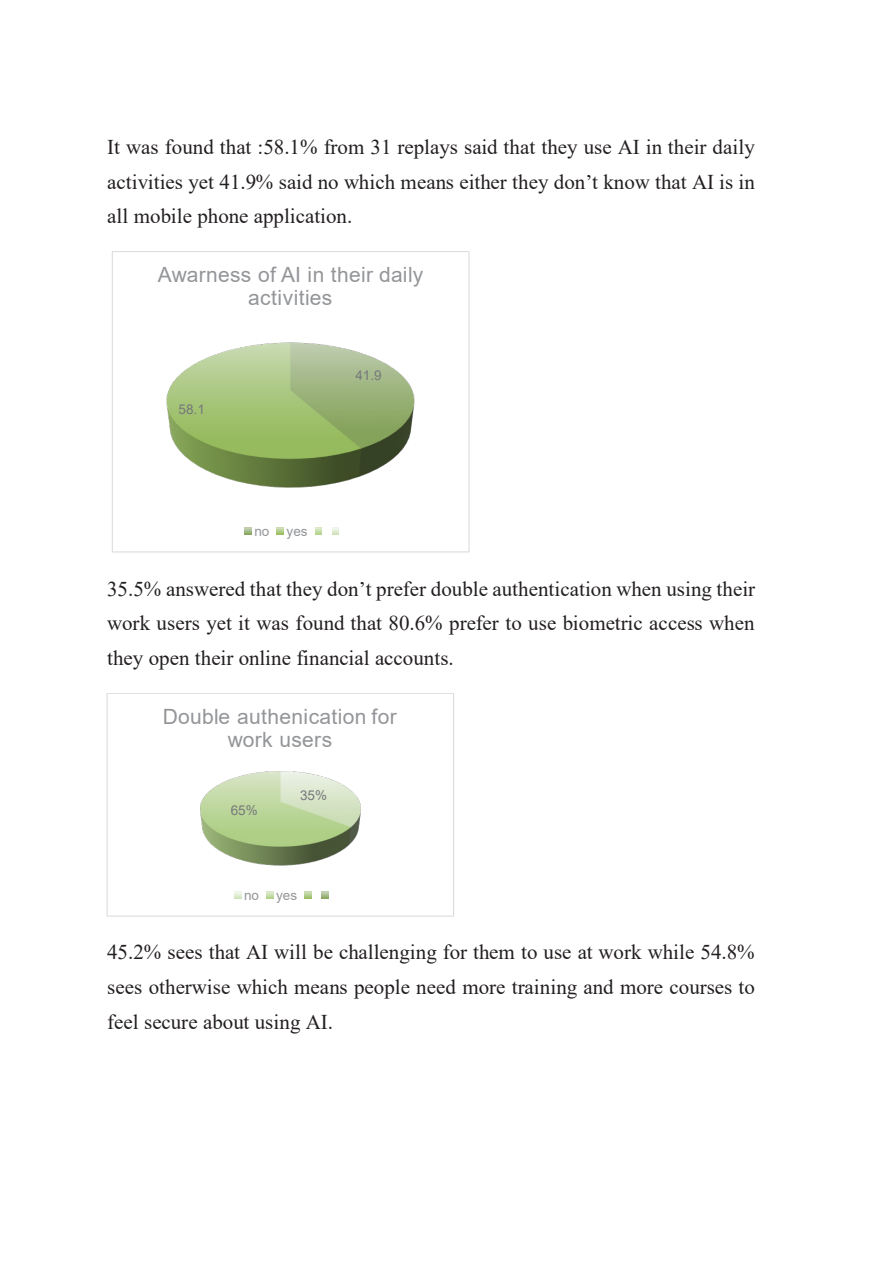
<style>
.page{position:relative;width:893px;height:1263px;background:#fff}
.page>*{position:absolute;margin:0;border:0;box-sizing:border-box;transform-origin:0 0}
.t1{font:21px/35px "Times New Roman";color:#231f20;text-align:justify}
.t2{font:21px/23.2px "Arial";letter-spacing:.015em;color:#939598;text-align:center}
.t3{font:13.5px "Arial";color:#76787b}
.t4{font:13.5px "Arial";color:#939598}
</style>
<div class="page">
<img style="left:166px;top:342px;width:249px;height:146px">
<svg style="left:245px;top:528px;width:6px;height:6px"></svg>
<svg style="left:277px;top:528px;width:7px;height:6px"></svg>
<svg style="left:315px;top:528px;width:7px;height:6px"></svg>
<svg style="left:332px;top:528px;width:7px;height:6px"></svg>
<div style="left:112px;top:251px;width:358px;height:301px;border:1px solid #dcdddf"></div>
<img style="left:200px;top:771px;width:161px;height:95px">
<svg style="left:234px;top:892px;width:7px;height:6px"></svg>
<svg style="left:266px;top:892px;width:7px;height:6px"></svg>
<svg style="left:305px;top:892px;width:6px;height:6px"></svg>
<svg style="left:322px;top:892px;width:7px;height:6px"></svg>
<div style="left:107px;top:693px;width:347px;height:224px;border:1px solid #dcdddf"></div>
<p class="t1" style="left:107px;top:128px;width:649px">It was found that :58.1% from 31 replays said that they use AI in their daily activities yet 41.9% said no which means either they don t’ know that AI is in all mobile phone application.</p>
<p class="t2" style="left:158px;top:263px;width:267px">Awarness of AI in their daily activities</p>
<p class="t3" style="left:179px;top:400px;width:28px">58.1</p>
<p class="t3" style="left:355px;top:366px;width:28px">41.9</p>
<p class="t4" style="left:254px;top:521px;width:17px">no</p>
<p class="t4" style="left:287px;top:521px;width:23px">yes</p>
<p class="t1" style="left:107px;top:570px;width:649px">35.5% answered that they don t’ prefer double authentication when using their work users yet it was found that 80.6% prefer to use biometric access when they open their online financial accounts.</p>
<p class="t2" style="left:163px;top:705px;width:236px">Double authenication for work users</p>
<p class="t3" style="left:231px;top:801px;width:28px">65%</p>
<p class="t3" style="left:300px;top:786px;width:28px">35%</p>
<p class="t4" style="left:244px;top:886px;width:17px">no</p>
<p class="t4" style="left:276px;top:886px;width:23px">yes</p>
<p class="t1" style="left:107px;top:933px;width:649px">45.2% sees that AI will be challenging for them to use at work while 54.8% sees otherwise which means people need more training and more courses to feel secure about using AI.</p>
</div>
